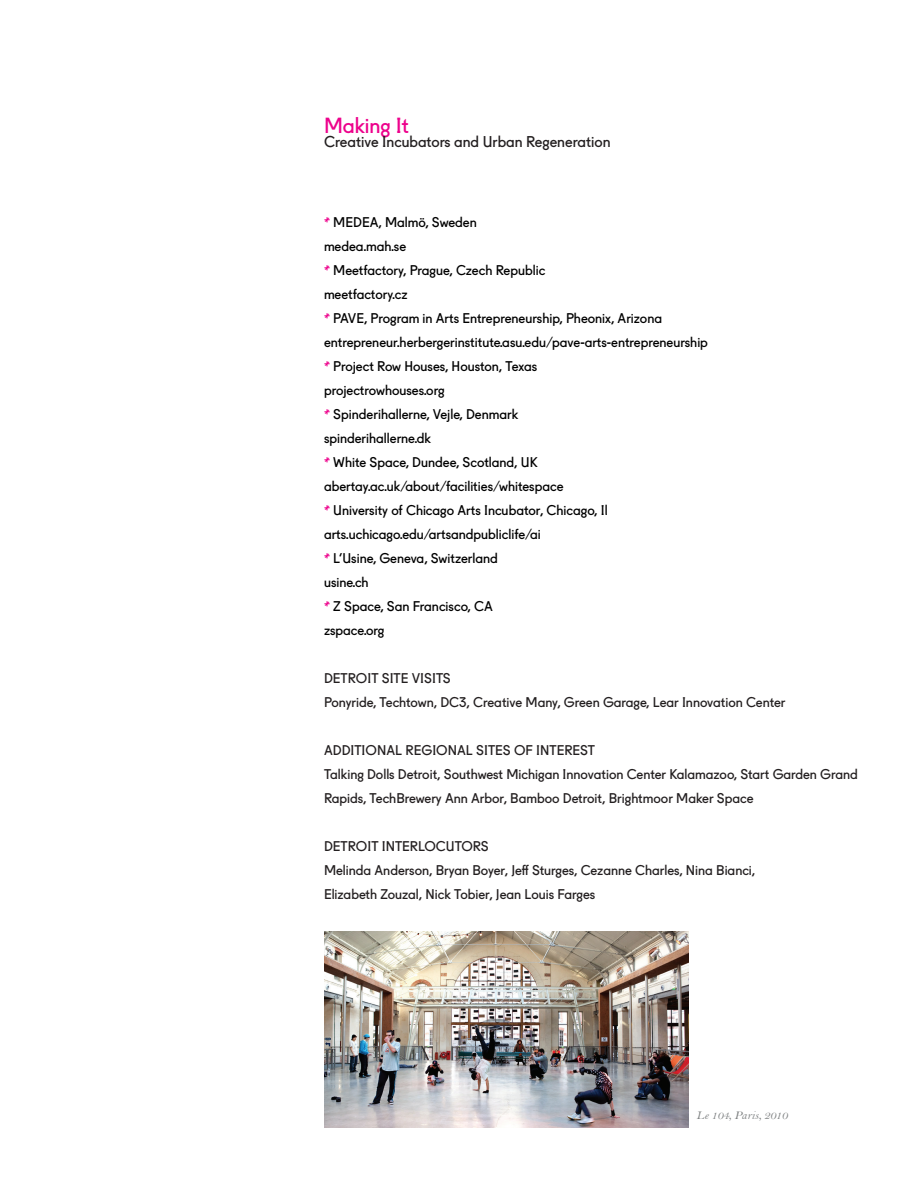
<style>
.page{position:relative;width:918px;height:1188px;background:#fff}
.page>*{position:absolute;margin:0;border:0;box-sizing:border-box;transform-origin:0 0}
.t1{font:21px "Fugue";color:#ed028c}
.t2{font:15px "Fugue";color:#231f20}
.t3{font:13.5px/24px "Fugue";color:#000}
.t4{font:13.5px/24px "Fugue";color:#231f20}
.t5{font:12px "Bell MT Italic";color:#808384}
.s1{color:#ed028c}
</style>
<div class="page">
<img style="left:324px;top:931px;width:365px;height:197px">
<h1 class="t1" style="left:324px;top:108px;width:86px">Making It</h1>
<p class="t2" style="left:324px;top:130px;width:288px">Creative Incubators and Urban Regeneration</p>
<p class="t3" style="left:324px;top:209px;width:386px"><span class="s1">*</span> MEDEA, Malmö, Sweden<br>medea.mah.se<br><span class="s1">*</span> Meetfactory, Prague, Czech Republic<br>meetfactory.cz<br><span class="s1">*</span> PAVE, Program in Arts Entrepreneurship, Pheonix, Arizona entrepreneur.herbergerinstitute.asu.edu/pave-arts-entrepreneurship <span class="s1">*</span> Project Row Houses, Houston, Texas<br>projectrowhouses.org<br><span class="s1">*</span> Spinderihallerne, Vejle, Denmark<br>spinderihallerne.dk<br><span class="s1">*</span> White Space, Dundee, Scotland, UK abertay.ac.uk/about/facilities/whitespace<br><span class="s1">*</span> University of Chicago Arts Incubator, Chicago, Il arts.uchicago.edu/artsandpubliclife/ai<br><span class="s1">*</span> L’Usine, Geneva, Switzerland<br>usine.ch<br><span class="s1">*</span> Z Space, San Francisco, CA<br>zspace.org</p>
<p class="t4" style="left:324px;top:665px;width:463px">DETROIT SITE VISITS<br>Ponyride, Techtown, DC3, Creative Many, Green Garage, Lear Innovation Center</p>
<p class="t4" style="left:324px;top:737px;width:535px">ADDITIONAL REGIONAL SITES OF INTEREST<br>Talking Dolls Detroit, Southwest Michigan Innovation Center Kalamazoo, Start Garden Grand<br>Rapids, TechBrewery Ann Arbor, Bamboo Detroit, Brightmoor Maker Space</p>
<p class="t4" style="left:324px;top:833px;width:433px">DETROIT INTERLOCUTORS<br>Melinda Anderson, Bryan Boyer, Jeff Sturges, Cezanne Charles, Nina Bianci,<br>Elizabeth Zouzal, Nick Tobier, Jean Louis Farges</p>
<p class="t5" style="left:697px;top:1109px;width:93px">Le 104, Paris, 2010</p>
</div>
